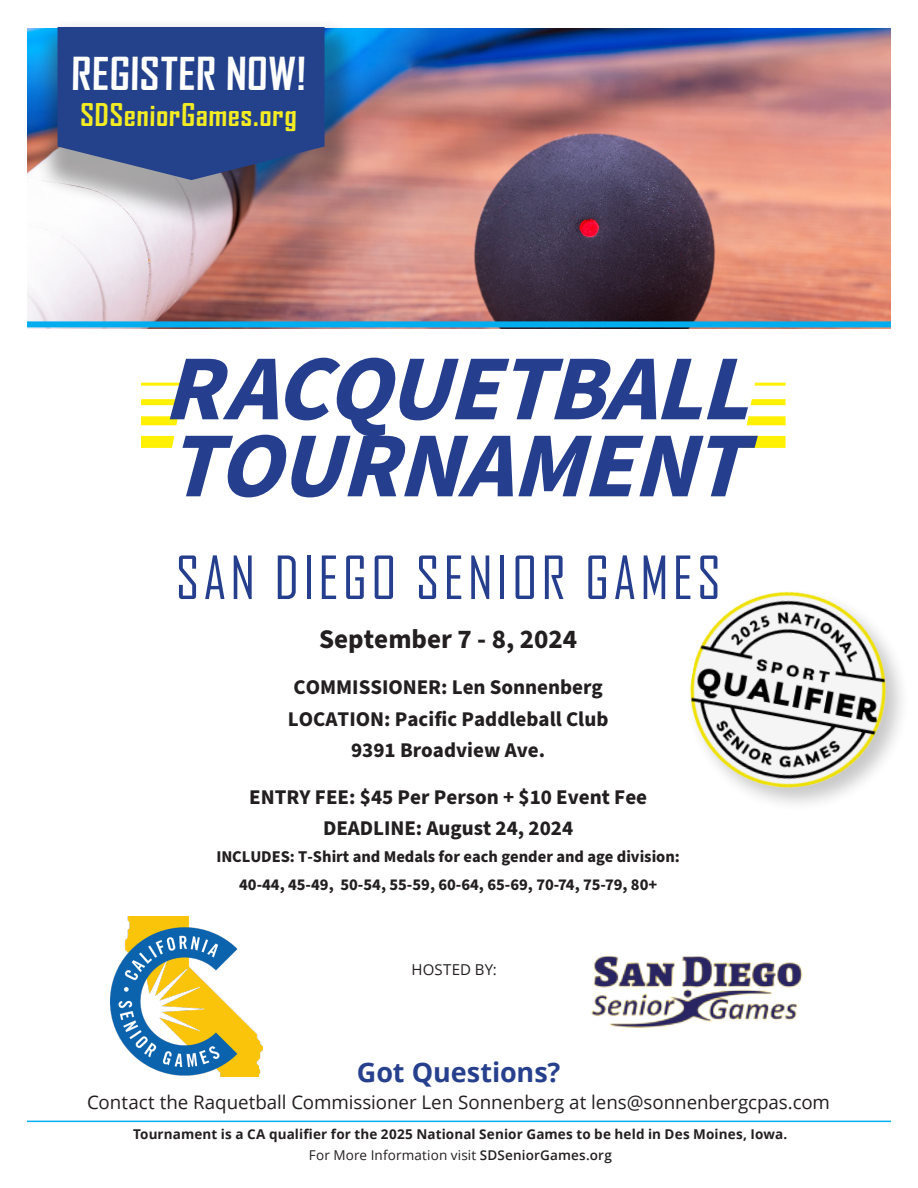
<style>
.page{position:relative;width:918px;height:1188px;background:#fff}
.page>*{position:absolute;margin:0;border:0;box-sizing:border-box;transform-origin:0 0}
.t1{font:italic 700 93px/76.9px "Source Sans Pro";color:#253f8e}
.t2{font:57px "Agency FB";letter-spacing:.07em;color:#253f8e}
.t3{font:700 43.5px "Agency FB";color:#fff}
.t4{font:700 30px "Agency FB";color:#f4ec23}
.t5{font:700 27px "Source Sans Pro";color:#231f20}
.t6{font:700 27px "Open Sans";letter-spacing:-.005em;color:#27408e}
.t7{font:700 21px/31.5px "Source Sans Pro";color:#231f20;text-align:center}
.t8{font:18.75px "Open Sans";letter-spacing:-.005em;color:#231f20}
.t9{font:700 16.5px/27.8px "Source Sans Pro";color:#231f20;text-align:center}
.t10{font:15px "Open Sans";letter-spacing:.005em;color:#231f20}
.t11{font:700 13.5px/21px "Open Sans";letter-spacing:.01em;color:#231f20;text-align:center}
.s1{font-weight:400}
.s2{font-weight:600}
</style>
<div class="page">
<img style="left:28px;top:28px;width:862px;height:301px">
<div style="left:35px;top:18px;width:325px;height:210px;background:#231f20;opacity:.4"></div>
<svg style="left:58px;top:27px;width:267px;height:153px;background:#2e488b"></svg>
<div style="left:27px;top:321px;width:864px;height:6px;background:#00aeef"></div>
<div style="left:141px;top:416px;width:645px;height:9px;background:#fff101"></div>
<div style="left:141px;top:436px;width:645px;height:12px;background:#fff101"></div>
<div style="left:141px;top:399px;width:645px;height:6px;background:#fff101"></div>
<hr style="left:141px;top:383px;width:645px;height:3px;background:#fff101">
<svg style="left:171px;top:382px;width:585px;height:66px"></svg>
<img style="left:591px;top:955px;width:212px;height:73px">
<img style="left:111px;top:916px;width:151px;height:161px">
<img style="left:690px;top:591px;width:212px;height:213px">
<hr style="left:27px;top:1121px;width:864px;height:1px;background:#00aeef">
<p class="t3" style="left:71px;top:49px;width:237px">REGISTER NOW!</p>
<p class="t4" style="left:80px;top:98px;width:219px">SDSeniorGames.org</p>
<p class="t1" style="left:163px;top:352px;width:622px">RACQUETBALL<br>TOURNAMENT</p>
<p class="t2" style="left:176px;top:543px;width:547px">SAN DIEGO SENIOR GAMES</p>
<p class="t5" style="left:319px;top:621px;width:259px">September 7 - 8, 2024</p>
<p class="t7" style="left:288px;top:672px;width:322px">COMMISSIONER: Len Sonnenberg<br>LOCATION: Pacific Paddleball Club<br>9391 Broadview Ave.</p>
<p class="t7" style="left:249px;top:782px;width:400px">ENTRY FEE: $45 Per Person + $10 Event Fee<br>DEADLINE: August 24, 2024</p>
<p class="t9" style="left:216px;top:843px;width:465px">INCLUDES: T-Shirt and Medals for each gender and age division:<br>40-44, 45-49, 50-54, 55-59, 60-64, 65-69, 70-74, 75-79, 80+</p>
<p class="t10" style="left:412px;top:959px;width:87px">HOSTED BY:</p>
<p class="t6" style="left:357px;top:1053px;width:205px">Got Questions?</p>
<p class="t8" style="left:87px;top:1089px;width:744px">Contact the Raquetball Commissioner Len Sonnenberg at lens@sonnenbergcpas.com</p>
<p class="t11" style="left:133px;top:1123px;width:656px">Tournament is a CA qualifier for the 2025 National Senior Games to be held in Des Moines, Iowa.<br><span class="s1">For More Information visit</span> <span class="s2">SDSeniorGames.org</span></p>
</div>
